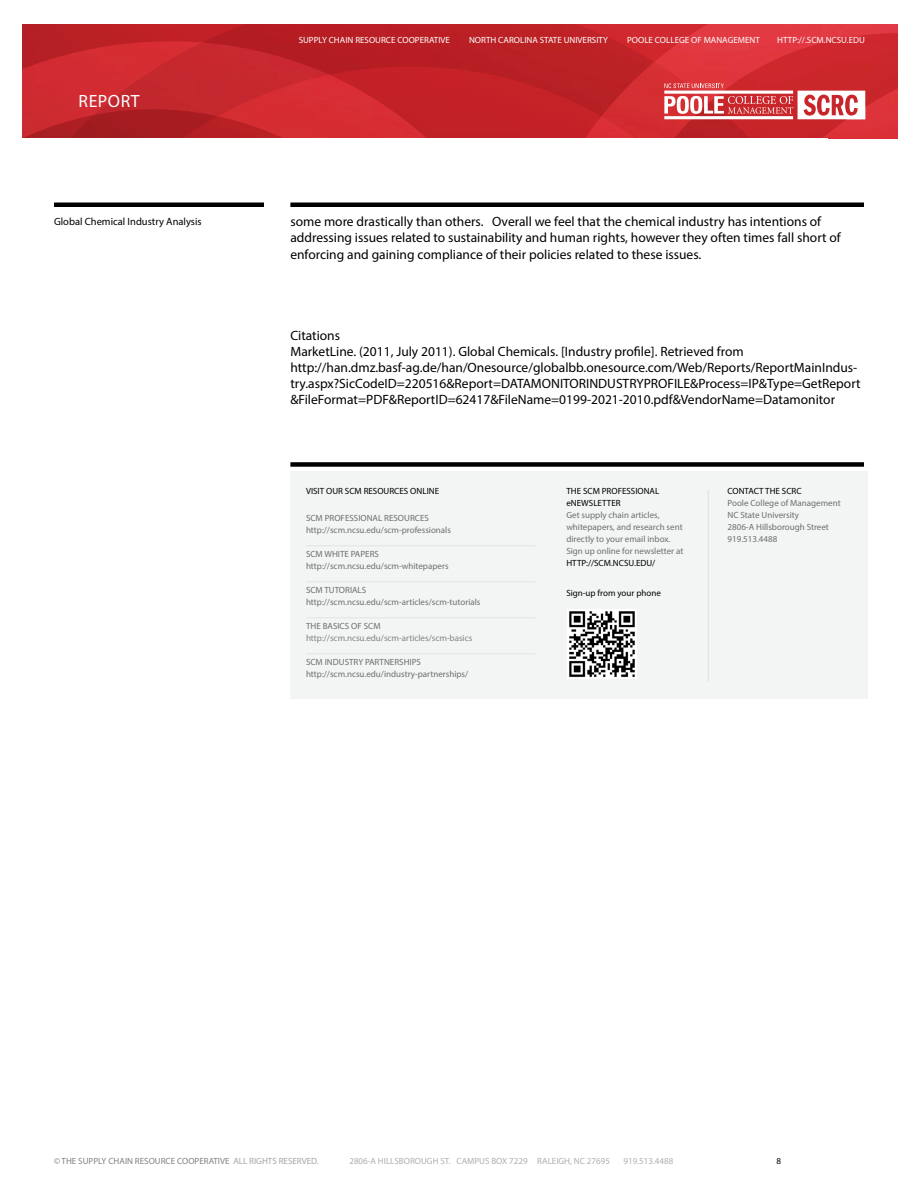
<style>
.page{position:relative;width:918px;height:1188px;background:#fff}
.page>*{position:absolute;margin:0;border:0;box-sizing:border-box;transform-origin:0 0}
.t1{font:17.7px "Myriad Pro";letter-spacing:.03em;color:#fff}
.t2{font:13.5px/16.2px "Myriad Pro";color:#000}
.t3{font:10.5px "Myriad Pro";color:#000}
.t4{font:9px/12px "Myriad Pro";color:#6d6e71}
.t5{font:9px/12px "Myriad Pro";color:#000}
.t6{font:9px "Myriad Pro";color:#fff}
.t7{font:9px "Myriad Pro";color:#808285}
.t8{font:9px "Myriad Pro";color:#adafb2}
.s1{color:#a3a5a8}
</style>
<div class="page">
<svg style="left:22px;top:24px;width:22px;height:114px;background:#c3262c"></svg>
<svg style="left:44px;top:24px;width:508px;height:114px;background:#c22329"></svg>
<svg style="left:552px;top:24px;width:204px;height:114px;background:#cc292f"></svg>
<svg style="left:664px;top:83px;width:92px;height:36px"></svg>
<svg style="left:756px;top:24px;width:142px;height:115px;background:#d64248"></svg>
<div style="left:290px;top:462px;width:574px;height:5px;background:#000"></div>
<div style="left:290px;top:471px;width:578px;height:228px;background:#f3f4f4"></div>
<img style="left:567px;top:609px;width:69px;height:69px">
<hr style="left:708px;top:490px;width:1px;height:192px;background:#bcbec0">
<div style="left:54px;top:202px;width:210px;height:5px;background:#000"></div>
<div style="left:290px;top:202px;width:574px;height:5px;background:#000"></div>
<h1 class="t1" style="left:79px;top:90px;width:63px">REPORT</h1>
<p class="t3" style="left:54px;top:215px;width:149px">Global Chemical Industry Analysis</p>
<p class="t6" style="left:299px;top:34px;width:153px">SUPPLY CHAIN RESOURCE COOPERATIVE</p>
<p class="t6" style="left:469px;top:34px;width:141px">NORTH CAROLINA STATE UNIVERSITY</p>
<p class="t6" style="left:627px;top:34px;width:134px">POOLE COLLEGE OF MANAGEMENT</p>
<p class="t6" style="left:777px;top:34px;width:89px">HTTP://.SCM.NCSU.EDU</p>
<p class="t2" style="left:290px;top:213px;width:552px">some more drastically than others. Overall we feel that the chemical industry has intentions of addressing issues related to sustainability and human rights, however they often times fall short of enforcing and gaining compliance of their policies related to these issues.</p>
<p class="t2" style="left:290px;top:327px;width:572px">Citations<br>MarketLine. (2011, July 2011). Global Chemicals. [Industry profile]. Retrieved from http://han.dmz.basf-ag.de/han/Onesource/globalbb.onesource.com/Web/Reports/ReportMainIndus&shy;try.aspx?SicCodeID=220516&amp;Report=DATAMONITORINDUSTRYPROFILE&amp;Process=IP&amp;Type=GetReport &amp;FileFormat=PDF&amp;ReportID=62417&amp;FileName=0199-2021-2010.pdf&amp;VendorName=Datamonitor</p>
<p class="t5" style="left:306px;top:485px;width:135px">VISIT OUR SCM RESOURCES ONLINE</p>
<p class="t4" style="left:306px;top:512px;width:147px">SCM PROFESSIONAL RESOURCES http://scm.ncsu.edu/scm-professionals</p>
<p class="t4" style="left:306px;top:548px;width:144px">SCM WHITE PAPERS http://scm.ncsu.edu/scm-whitepapers</p>
<p class="t4" style="left:306px;top:584px;width:176px">SCM TUTORIALS http://scm.ncsu.edu/scm-articles/scm-tutorials</p>
<p class="t4" style="left:306px;top:619px;width:76px">THE BASICS OF SCM</p>
<p class="t7" style="left:306px;top:632px;width:168px">http://scm.ncsu.edu/scm-articles/scm-basics</p>
<p class="t4" style="left:306px;top:655px;width:164px">SCM INDUSTRY PARTNERSHIPS http://scm.ncsu.edu/industry-partnerships/</p>
<p class="t5" style="left:566px;top:484px;width:95px">THE SCM PROFESSIONAL eNEWSLETTER</p>
<p class="t4" style="left:566px;top:508px;width:119px">Get supply chain articles, whitepapers, and research sent directly to your email inbox.<br>Sign up online for newsletter at</p>
<p class="t5" style="left:566px;top:556px;width:90px">HTTP://SCM.NCSU.EDU/</p>
<p class="t5" style="left:566px;top:586px;width:96px">Sign-up from your phone</p>
<p class="t5" style="left:728px;top:485px;width:76px">CONTACT THE SCRC</p>
<p class="t4" style="left:728px;top:497px;width:115px">Poole College of Management<br>NC State University<br>2806-A Hillsborough Street<br>919.513.4488</p>
<p class="t7" style="left:54px;top:1155px;width:266px">© THE SUPPLY CHAIN RESOURCE COOPERATIVE <span class="s1">ALL RIGHTS RESERVED.</span></p>
<p class="t8" style="left:349px;top:1155px;width:262px">2806-A HILLSBOROUGH ST. CAMPUS BOX 7229 RALEIGH, NC 27695</p>
<p class="t8" style="left:623px;top:1155px;width:51px">919.513.4488</p>
<p class="t5" style="left:776px;top:1155px;width:6px">8</p>
</div>
